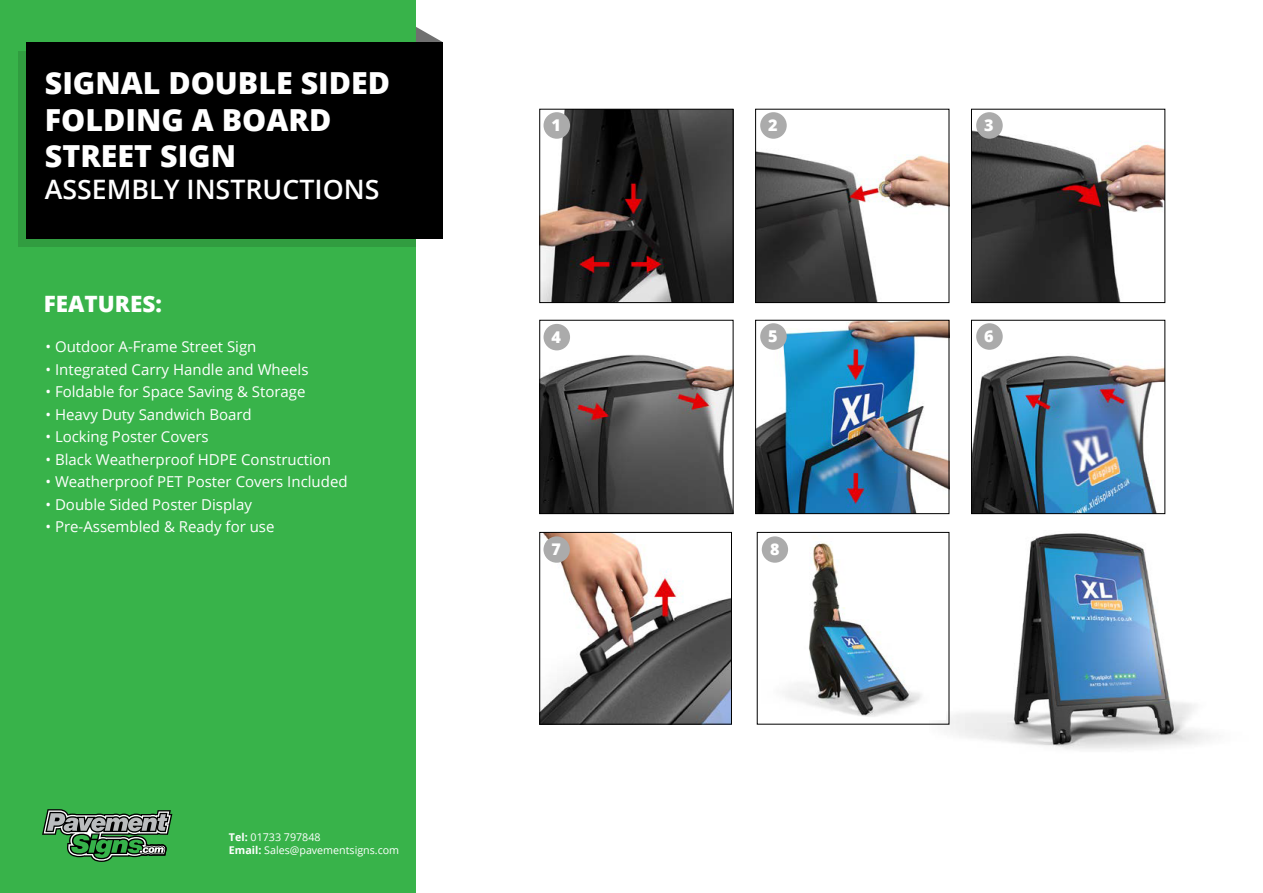
<style>
.page{position:relative;width:1263px;height:893px;background:#fff}
.page>*{position:absolute;margin:0;border:0;box-sizing:border-box;transform-origin:0 0}
.t1{font:800 30.45px/36.5px "Open Sans";color:#fff}
.t2{font:600 26.7px "Open Sans";color:#fff}
.t3{font:800 22.5px "Open Sans";color:#fff}
.t4{font:800 16.2px "Open Sans";color:#fff}
.t5{font:800 16.05px "Open Sans";color:#fff}
.t6{font:15px "Open Sans";color:#fff}
.t7{font:10.65px/12.9px "Open Sans";color:#fff}
.s1{font-weight:700}
</style>
<div class="page">
<img style="left:930px;top:465px;width:281px;height:285px">
<div style="left:0;top:0;width:416px;height:893px;background:#38b34a"></div>
<svg style="left:18px;top:52px;width:398px;height:195px;fill:#319d40"></svg>
<svg style="left:416px;top:27px;width:27px;height:15px"></svg>
<div style="left:26px;top:42px;width:417px;height:196px;background:#000"></div>
<img style="left:541px;top:111px;width:190px;height:190px">
<div style="left:539px;top:109px;width:194px;height:194px;border:1px solid #000"></div>
<img style="left:757px;top:112px;width:190px;height:189px">
<div style="left:755px;top:109px;width:194px;height:194px;border:1px solid #000"></div>
<img style="left:973px;top:112px;width:190px;height:189px">
<div style="left:971px;top:109px;width:194px;height:194px;border:1px solid #000"></div>
<img style="left:541px;top:324px;width:190px;height:188px">
<div style="left:539px;top:320px;width:194px;height:194px;border:1px solid #000"></div>
<img style="left:757px;top:322px;width:190px;height:190px">
<div style="left:755px;top:320px;width:194px;height:194px;border:1px solid #000"></div>
<img style="left:973px;top:323px;width:190px;height:189px">
<div style="left:971px;top:320px;width:194px;height:194px;border:1px solid #000"></div>
<img style="left:541px;top:534px;width:189px;height:188px">
<div style="left:539px;top:532px;width:193px;height:192px;border:1px solid #000"></div>
<img style="left:761px;top:535px;width:184px;height:185px">
<div style="left:543px;top:112px;width:27px;height:27px;background:#ababab;border-radius:50%"></div>
<div style="left:760px;top:112px;width:27px;height:27px;background:#ababab;border-radius:50%"></div>
<div style="left:976px;top:112px;width:27px;height:27px;background:#ababab;border-radius:50%"></div>
<div style="left:543px;top:324px;width:27px;height:26px;background:#ababab;border-radius:50%"></div>
<div style="left:760px;top:323px;width:27px;height:27px;background:#ababab;border-radius:50%"></div>
<div style="left:976px;top:323px;width:27px;height:27px;background:#ababab;border-radius:50%"></div>
<div style="left:543px;top:536px;width:27px;height:27px;background:#ababab;border-radius:50%"></div>
<div style="left:762px;top:536px;width:26px;height:27px;background:#ababab;border-radius:50%"></div>
<svg style="left:42px;top:809px;width:130px;height:53px"></svg>
<h1 class="t1" style="left:45px;top:63px;width:347px">SIGNAL DOUBLE SIDED<br>FOLDING A BOARD<br>STREET SIGN</h1>
<h2 class="t2" style="left:45px;top:171px;width:336px">ASSEMBLY INSTRUCTIONS</h2>
<h3 class="t3" style="left:44px;top:286px;width:120px">FEATURES:</h3>
<p class="t6" style="left:45px;top:337px;width:212px">• Outdoor A-Frame Street Sign</p>
<p class="t6" style="left:45px;top:359px;width:265px">• Integrated Carry Handle and Wheels</p>
<p class="t6" style="left:45px;top:382px;width:262px">• Foldable for Space Saving &amp; Storage</p>
<p class="t6" style="left:45px;top:404px;width:208px">• Heavy Duty Sandwich Board</p>
<p class="t6" style="left:45px;top:427px;width:165px">• Locking Poster Covers</p>
<p class="t6" style="left:45px;top:449px;width:287px">• Black Weatherproof HDPE Construction</p>
<p class="t6" style="left:45px;top:472px;width:304px">• Weatherproof PET Poster Covers Included</p>
<p class="t6" style="left:45px;top:494px;width:208px">• Double Sided Poster Display</p>
<p class="t6" style="left:45px;top:517px;width:231px">• Pre-Assembled &amp; Ready for use</p>
<p class="t7" style="left:229px;top:830px;width:172px"><span class="s1">Tel:</span> 01733 797848<br><span class="s1">Email:</span> Sales@pavementsigns.com</p>
<p class="t4" style="left:551px;top:113px;width:11px">1</p>
<p class="t4" style="left:768px;top:113px;width:11px">2</p>
<p class="t4" style="left:984px;top:113px;width:11px">3</p>
<p class="t4" style="left:551px;top:325px;width:11px">4</p>
<p class="t4" style="left:768px;top:324px;width:11px">5</p>
<p class="t4" style="left:984px;top:324px;width:11px">6</p>
<p class="t5" style="left:551px;top:537px;width:11px">7</p>
<p class="t5" style="left:770px;top:537px;width:11px">8</p>
</div>
